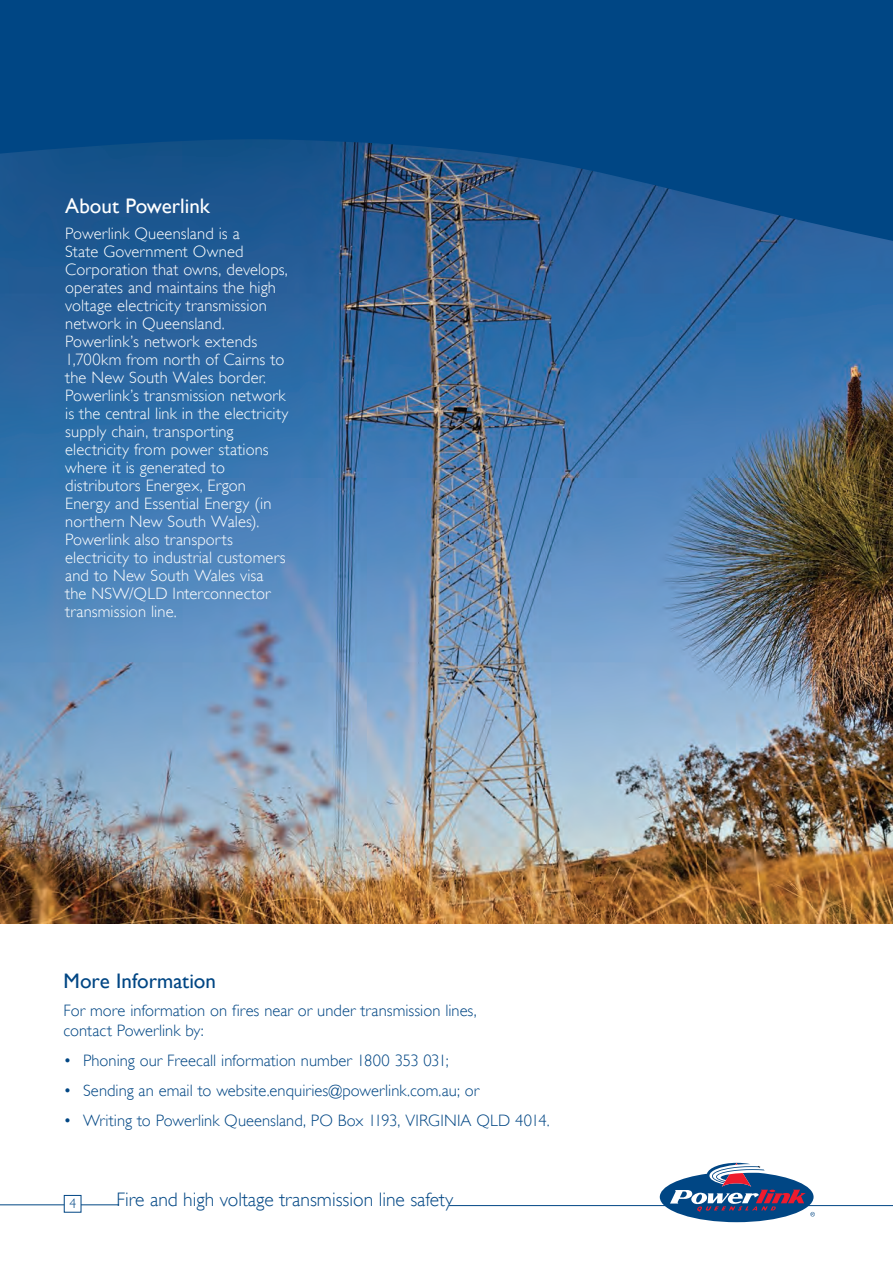
<style>
.page{position:relative;width:893px;height:1263px;background:#fff}
.page>*{position:absolute;margin:0;border:0;box-sizing:border-box;transform-origin:0 0}
.PLK_Newsletter_-_Hea{font:21px "Gill Sans";color:#004684}
.PLK_Newsletter_-_Hea-2{font:21px "Gill Sans";color:#fff}
.t1{font:300 19.5px "Gill Sans";color:#004684}
.PLK_Newsletter_-_Bod{font:300 16.5px/18px "Gill Sans";letter-spacing:.01em;color:#fff}
.PLK_Newsletter_-_Bod-2{font:300 16.5px/19.5px "Gill Sans";color:#004684}
.t2{font:300 13.5px "Gill Sans";color:#004684}
</style>
<div class="page">
<img style="left:0;top:354px;width:893px;height:569px">
<svg style="left:0;top:0;width:893px;height:354px;background:#15528c"></svg>
<hr style="left:449px;top:1205px;width:444px;height:1px;background:#004684">
<hr style="left:0;top:1204px;width:119px;height:1px;background:#004684">
<div style="left:64px;top:1195px;width:17px;height:17px;background:#fff;border:1px solid #004684"></div>
<svg style="left:660px;top:1163px;width:155px;height:59px"></svg>
<p class="PLK_Newsletter_-_Hea-2" style="left:65px;top:194px;width:146px">About Powerlink</p>
<p class="PLK_Newsletter_-_Bod" style="left:65px;top:225px;width:225px">Powerlink Queensland is a<br>State Government Owned<br>Corporation that owns, develops, operates and maintains the high voltage electricity transmission network in Queensland.<br>Powerlink’s network extends<br>1,700km from north of Cairns to the New South Wales border.<br>Powerlink’s transmission network is the central link in the electricity supply chain, transporting electricity from power stations where it is generated to distributors Energex, Ergon<br>Energy and Essential Energy (in northern New South Wales).<br>Powerlink also transports electricity to industrial customers and to New South Wales visa the NSW/QLD Interconnector transmission line.</p>
<p class="PLK_Newsletter_-_Hea" style="left:64px;top:969px;width:154px">More Information</p>
<p class="PLK_Newsletter_-_Bod-2" style="left:64px;top:1001px;width:415px">For more information on fires near or under transmission lines, contact Powerlink by:</p>
<p class="PLK_Newsletter_-_Bod-2" style="left:64px;top:1050px;width:387px">• Phoning our Freecall information number 1800 353 031;</p>
<p class="PLK_Newsletter_-_Bod-2" style="left:64px;top:1081px;width:417px">• Sending an email to website.enquiries@powerlink.com.au; or</p>
<p class="PLK_Newsletter_-_Bod-2" style="left:64px;top:1111px;width:487px">• Writing to Powerlink Queensland, PO Box 1193, VIRGINIA QLD 4014.</p>
<p class="t2" style="left:69px;top:1196px;width:8px">4</p>
<p class="t1" style="left:117px;top:1188px;width:338px">Fire and high voltage transmission line safety</p>
</div>
